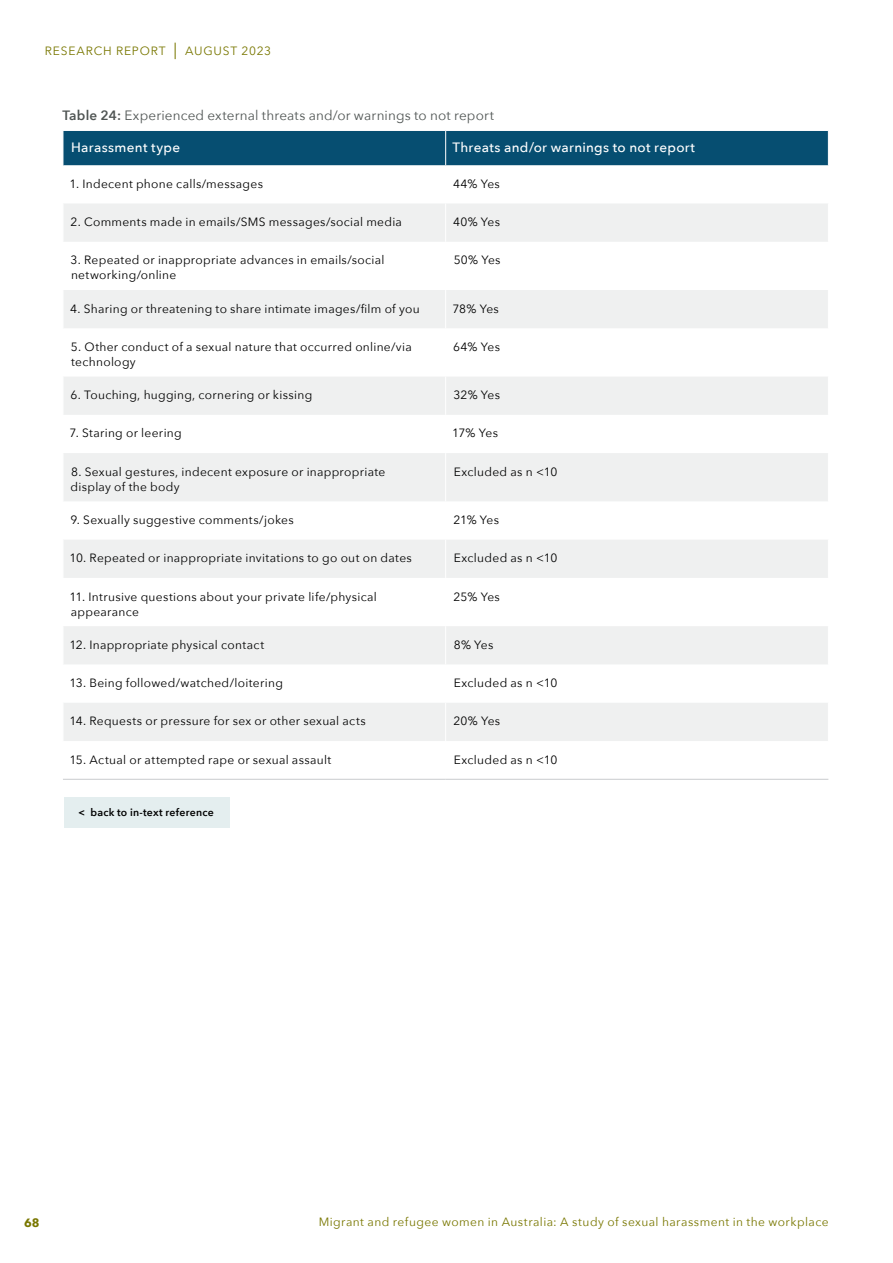
<style>
.page{position:relative;width:893px;height:1263px;background:#fff}
.page>*{position:absolute;margin:0;border:0;box-sizing:border-box;transform-origin:0 0}
.t1{font:13.5px "Avenir Next";letter-spacing:.01em;color:#505554}
.t2{font:500 13.5px "Avenir Next";letter-spacing:.025em;color:#fff}
.t3{font:12px/15px "Avenir Next";letter-spacing:.025em;color:#000}
.t4{font:12px "Avenir Next";letter-spacing:.035em;color:#797700}
.t5{font:12px "Avenir Next";letter-spacing:.065em;color:#797700}
.t6{font:700 12px "Avenir Next";color:#797700}
.t7{font:600 10.5px "Avenir Next";letter-spacing:.025em;color:#000}
.s1{font-size:16.5px}
.s2{font-weight:600}
</style>
<div class="page">
<div style="left:64px;top:131px;width:764px;height:34px;background:#064e71"></div>
<svg style="left:64px;top:204px;width:764px;height:537px;fill:#eff0f0"></svg>
<hr style="left:445px;top:131px;width:1px;height:34px;background:#fff">
<hr style="left:445px;top:203px;width:1px;height:39px;background:#fff">
<hr style="left:445px;top:290px;width:1px;height:38px;background:#fff">
<hr style="left:445px;top:377px;width:1px;height:38px;background:#fff">
<hr style="left:445px;top:453px;width:1px;height:48px;background:#fff">
<hr style="left:445px;top:540px;width:1px;height:38px;background:#fff">
<hr style="left:445px;top:626px;width:1px;height:38px;background:#fff">
<hr style="left:445px;top:703px;width:1px;height:38px;background:#fff">
<hr style="left:63px;top:779px;width:383px;height:1px;background:#c9cbce">
<hr style="left:446px;top:779px;width:382px;height:1px;background:#c9cbce">
<div style="left:64px;top:796px;width:166px;height:31px;background:#e4eeef"></div>
<p class="t5" style="left:45px;top:40px;width:228px">RESEARCH REPORT <span class="s1">|</span> AUGUST 2023</p>
<p class="t1" style="left:62px;top:104px;width:433px"><span class="s2">Table 24:</span> Experienced external threats and/or warnings to not report</p>
<p class="t2" style="left:71px;top:136px;width:111px">Harassment type</p>
<p class="t2" style="left:452px;top:136px;width:244px">Threats and/or warnings to not report</p>
<p class="t3" style="left:69px;top:176px;width:195px">1. Indecent phone calls/messages</p>
<p class="t3" style="left:453px;top:176px;width:48px">44% Yes</p>
<p class="t3" style="left:71px;top:214px;width:333px">2. Comments made in emails/SMS messages/social media</p>
<p class="t3" style="left:453px;top:214px;width:49px">40% Yes</p>
<p class="t3" style="left:71px;top:252px;width:315px">3. Repeated or inappropriate advances in emails/social networking/online</p>
<p class="t3" style="left:454px;top:252px;width:48px">50% Yes</p>
<p class="t3" style="left:70px;top:300px;width:351px">4. Sharing or threatening to share intimate images/film of you</p>
<p class="t3" style="left:452px;top:300px;width:48px">78% Yes</p>
<p class="t3" style="left:71px;top:339px;width:342px">5. Other conduct of a sexual nature that occurred online/via technology</p>
<p class="t3" style="left:453px;top:339px;width:48px">64% Yes</p>
<p class="t3" style="left:71px;top:387px;width:243px">6. Touching, hugging, cornering or kissing</p>
<p class="t3" style="left:453px;top:387px;width:48px">32% Yes</p>
<p class="t3" style="left:70px;top:425px;width:114px">7. Staring or leering</p>
<p class="t3" style="left:452px;top:425px;width:47px">17% Yes</p>
<p class="t3" style="left:71px;top:464px;width:316px">8. Sexual gestures, indecent exposure or inappropriate display of the body</p>
<p class="t3" style="left:454px;top:464px;width:105px">Excluded as n &lt;10</p>
<p class="t3" style="left:70px;top:512px;width:225px">9. Sexually suggestive comments/jokes</p>
<p class="t3" style="left:453px;top:512px;width:47px">21% Yes</p>
<p class="t3" style="left:69px;top:550px;width:344px">10. Repeated or inappropriate invitations to go out on dates</p>
<p class="t3" style="left:454px;top:550px;width:105px">Excluded as n &lt;10</p>
<p class="t3" style="left:69px;top:588px;width:309px">11. Intrusive questions about your private life/physical appearance</p>
<p class="t3" style="left:453px;top:588px;width:48px">25% Yes</p>
<p class="t3" style="left:69px;top:637px;width:196px">12. Inappropriate physical contact</p>
<p class="t3" style="left:454px;top:637px;width:41px">8% Yes</p>
<p class="t3" style="left:69px;top:675px;width:215px">13. Being followed/watched/loitering</p>
<p class="t3" style="left:454px;top:675px;width:105px">Excluded as n &lt;10</p>
<p class="t3" style="left:69px;top:713px;width:298px">14. Requests or pressure for sex or other sexual acts</p>
<p class="t3" style="left:453px;top:713px;width:48px">20% Yes</p>
<p class="t3" style="left:69px;top:751px;width:263px">15. Actual or attempted rape or sexual assault</p>
<p class="t3" style="left:454px;top:751px;width:105px">Excluded as n &lt;10</p>
<p class="t7" style="left:78px;top:803px;width:137px">&lt; back to in-text reference</p>
<p class="t6" style="left:24px;top:1212px;width:17px">68</p>
<p class="t4" style="left:319px;top:1212px;width:511px">Migrant and refugee women in Australia: A study of sexual harassment in the workplace</p>
</div>
